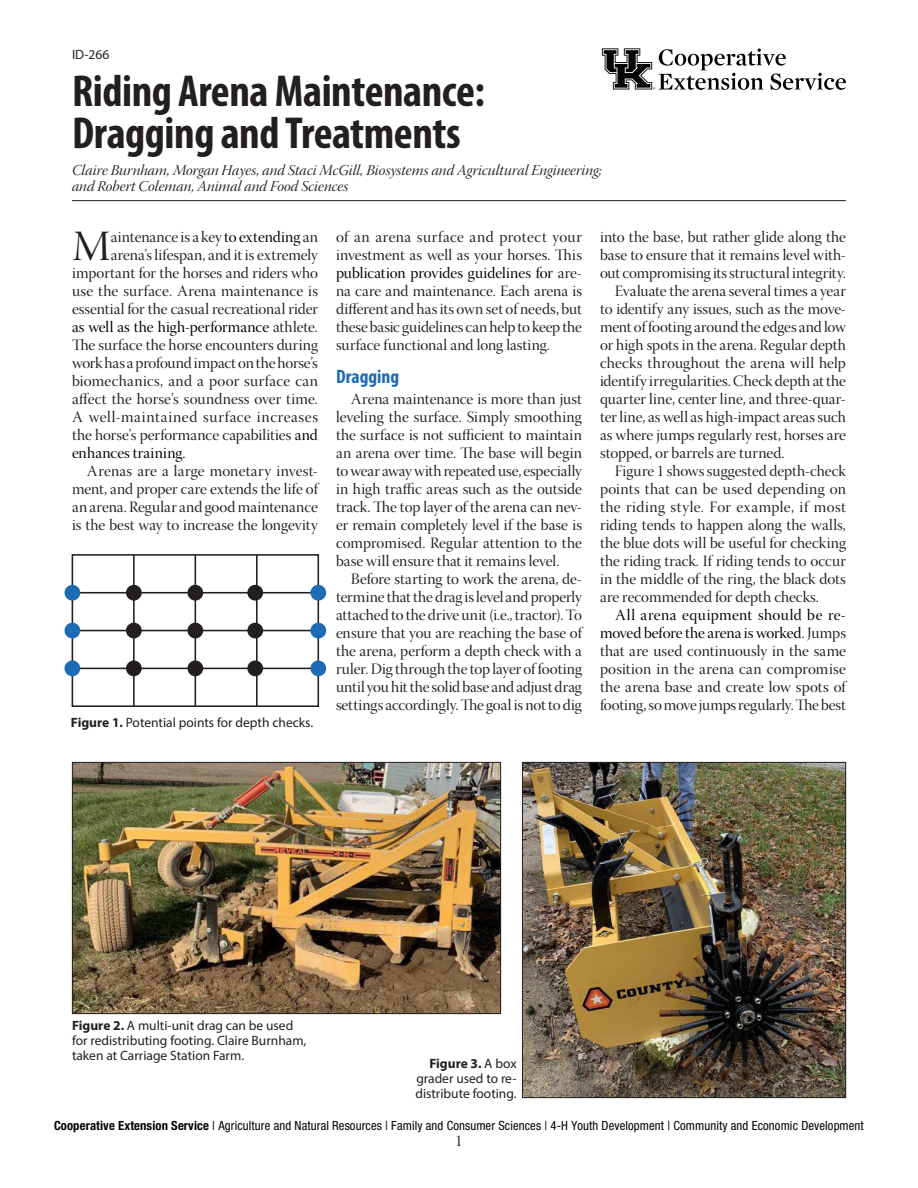
<style>
.page{position:relative;width:918px;height:1188px;background:#fff}
.page>*{position:absolute;margin:0;border:0;box-sizing:border-box;transform-origin:0 0}
.PubTitle{font:700 condensed 45px/42px "Myriad Pro";letter-spacing:-.01em;color:#231f20}
.body_drop_cap{font:43.05px "Warnock Pro Disp";color:#231f20}
._1{font:700 condensed 19.5px "Myriad Pro";color:#1d6ab5}
.body{font:15.75px/18px "Warnock Pro Disp";letter-spacing:-.005em;color:#231f20;text-align:justify}
.body_drop_cap-2{font:15.75px "Warnock Pro Disp";letter-spacing:.005em;color:#231f20}
.body_drop_cap-3{font:15.75px "Warnock Pro Disp";letter-spacing:.005em;color:#000}
.body_drop_cap-4{font:15.75px "Warnock Pro Disp";letter-spacing:-.015em;color:#231f20}
.body_drop_cap-5{font:15.75px "Warnock Pro Disp";letter-spacing:.04em;color:#231f20}
.Author{font:15px/16.5px "Warnock Pro It Disp";letter-spacing:.005em;color:#231f20}
.table__title{font:13.5px/15px "Myriad Pro";color:#231f20;text-align:justify}
.pub_number{font:13.5px "Myriad Pro";color:#231f20}
.t1{font:condensed 12.6px "Helvetica Neue LT Std";letter-spacing:.01em;color:#040503}
.s1{color:#000}
.s2{color:#231f20}
.s3{font-weight:700}
</style>
<div class="page">
<hr style="left:72px;top:200px;width:774px;height:1px;background:#231f20">
<div style="left:72px;top:554px;width:247px;height:153px;border:2px solid #231f20"></div>
<hr style="left:133px;top:555px;width:2px;height:151px;background:#231f20">
<hr style="left:195px;top:555px;width:1px;height:151px;background:#231f20">
<hr style="left:256px;top:555px;width:2px;height:151px;background:#231f20">
<hr style="left:72px;top:592px;width:246px;height:2px;background:#231f20">
<hr style="left:72px;top:630px;width:246px;height:1px;background:#231f20">
<hr style="left:72px;top:668px;width:246px;height:1px;background:#231f20">
<div style="left:64px;top:585px;width:16px;height:16px;background:#1d6ab5;border-radius:50%"></div>
<div style="left:64px;top:623px;width:16px;height:15px;background:#1d6ab5;border-radius:50%"></div>
<div style="left:64px;top:661px;width:16px;height:15px;background:#1d6ab5;border-radius:50%"></div>
<div style="left:126px;top:585px;width:16px;height:16px;background:#231f20;border-radius:50%"></div>
<div style="left:126px;top:623px;width:16px;height:15px;background:#231f20;border-radius:50%"></div>
<div style="left:126px;top:661px;width:16px;height:15px;background:#231f20;border-radius:50%"></div>
<div style="left:187px;top:585px;width:16px;height:16px;background:#231f20;border-radius:50%"></div>
<div style="left:187px;top:623px;width:16px;height:15px;background:#231f20;border-radius:50%"></div>
<div style="left:187px;top:661px;width:16px;height:15px;background:#231f20;border-radius:50%"></div>
<div style="left:247px;top:585px;width:16px;height:16px;background:#231f20;border-radius:50%"></div>
<div style="left:247px;top:623px;width:16px;height:15px;background:#231f20;border-radius:50%"></div>
<div style="left:247px;top:661px;width:16px;height:15px;background:#231f20;border-radius:50%"></div>
<div style="left:310px;top:585px;width:16px;height:16px;background:#1d6ab5;border-radius:50%"></div>
<div style="left:310px;top:623px;width:16px;height:15px;background:#1d6ab5;border-radius:50%"></div>
<div style="left:310px;top:661px;width:16px;height:15px;background:#1d6ab5;border-radius:50%"></div>
<img style="left:524px;top:764px;width:320px;height:332px">
<div style="left:522px;top:762px;width:324px;height:336px;border:1px solid #231f20"></div>
<img style="left:74px;top:764px;width:425px;height:248px">
<div style="left:72px;top:762px;width:429px;height:252px;border:1px solid #231f20"></div>
<svg style="left:602px;top:48px;width:244px;height:42px"></svg>
<p class="pub_number" style="left:72px;top:46px;width:39px">ID-266</p>
<p class="PubTitle" style="left:72px;top:69px;width:414px">Riding Arena Maintenance:<br>Dragging and Treatments</p>
<p class="Author" style="left:72px;top:163px;width:532px">Claire Burnham, Morgan Hayes, and Staci McGill, Biosystems and Agricultural Engineering; and Robert Coleman, Animal and Food Sciences</p>
<p class="body" style="left:336px;top:230px;width:248px">of an arena surface and protect your investment as well as your horses. This <span class="s1">publication provides guidelines for</span> are&shy;na care and maintenance. Each arena is different and has its own set of needs, but these basic guidelines can help to keep the surface functional and long lasting.</p>
<p class="_1" style="left:336px;top:364px;width:65px">Dragging</p>
<p class="body" style="left:336px;top:392px;width:248px;text-indent:15px">Arena maintenance is more than just leveling the surface. Simply smoothing the surface is not sufficient to maintain an arena over time. The base will begin to wear away with repeated use, especially in high traffic areas such as the outside track. The top layer of the arena can nev&shy;er remain completely level if the base is compromised. Regular attention to the base will ensure that it remains level.</p>
<p class="body" style="left:336px;top:572px;width:248px;text-indent:15px">Before starting to work the arena, de&shy;termine that the drag is level and properly attached to the drive unit (i.e., tractor). To ensure that you are reaching the base of the arena, perform a depth check with a ruler. Dig through the top layer of footing until you hit the solid base and adjust drag settings accordingly. The goal is not to dig</p>
<p class="body_drop_cap" style="left:72px;top:223px;width:40px">M</p>
<p class="body_drop_cap-2" style="left:111px;top:228px;width:209px">aintenance is a key <span class="s1">to extending</span> an</p>
<p class="body" style="left:600px;top:230px;width:248px">into the base, but rather glide along the base to ensure that it remains level with&shy;out compromising its structural integrity.</p>
<p class="body" style="left:600px;top:284px;width:248px;text-indent:15px">Evaluate the arena several times a year to identify any issues, such as the move&shy;ment of footing around the edges and low or high spots in the arena. Regular depth checks throughout the arena will help identify irregularities. Check depth at the quarter line, center line, and three-quar&shy;ter line, as well as high-impact areas such as where jumps regularly rest, horses are stopped, or barrels are turned.</p>
<p class="body" style="left:600px;top:464px;width:248px;text-indent:15px">Figure 1 shows suggested depth-check points that can be used depending on the riding style. For example, if most riding tends to happen along the walls, the blue dots will be useful for checking the riding track. If riding tends to occur in the middle of the ring, the black dots are recommended for depth checks.</p>
<p class="body" style="left:600px;top:608px;width:248px;text-indent:15px"><span class="s1">All arena equipment should be re&shy;moved before the arena is worked</span>. Jumps that are used continuously in the same position in the arena can compromise the arena base and create low spots of footing, so move jumps regularly. The best</p>
<p class="body_drop_cap-2" style="left:111px;top:246px;width:209px">arena’s lifespan, and it is extremely</p>
<p class="body_drop_cap-2" style="left:72px;top:264px;width:247px">important for the horses and riders who</p>
<p class="body_drop_cap-2" style="left:72px;top:282px;width:248px">use the surface. Arena maintenance is</p>
<p class="body_drop_cap-2" style="left:72px;top:300px;width:247px">essential for the casual recreational rider</p>
<p class="body_drop_cap-3" style="left:72px;top:318px;width:248px">as well as the high-performance <span class="s2">athlete.</span></p>
<p class="body_drop_cap-2" style="left:72px;top:336px;width:247px">The surface the horse encounters during</p>
<p class="body_drop_cap-4" style="left:72px;top:354px;width:247px">work has a profound impact on the horse’s</p>
<p class="body_drop_cap-2" style="left:72px;top:372px;width:248px">biomechanics, and a poor surface can</p>
<p class="body_drop_cap-2" style="left:72px;top:390px;width:247px">affect the horse’s soundness over time.</p>
<p class="body_drop_cap-5" style="left:72px;top:408px;width:248px">A well-maintained surface increases</p>
<p class="body_drop_cap-2" style="left:72px;top:426px;width:248px">the horse’s performance capabilities <span class="s1">and</span></p>
<p class="body_drop_cap-3" style="left:72px;top:444px;width:115px">enhances training.</p>
<p class="body" style="left:72px;top:464px;width:248px;text-indent:15px">Arenas are a large monetary invest&shy;ment, and proper care extends the life of an arena. Regular and goodmaintenance is the best way to increase the longevity</p>
<p class="table__title" style="left:71px;top:715px;width:244px"><span class="s3">Figure 1.</span> Potential points for depth checks.</p>
<p class="table__title" style="left:72px;top:1018px;width:236px;text-align:left"><span class="s3">Figure 2.</span> A multi-unit drag can be used for redistributing footing. Claire Burnham, taken at Carriage Station Farm.</p>
<p class="table__title" style="left:415px;top:1056px;width:103px;text-indent:14px"><span class="s3">Figure 3.</span> A box grader used to re&shy;distribute footing.</p>
<p class="t1" style="left:54px;top:1118px;width:811px"><span class="s3">Cooperative Extension Service</span> | Agriculture and Natural Resources | Family and Consumer Sciences | 4-H Youth Development | Community and Economic Development</p>
<p class="body" style="left:455px;top:1133px;width:9px">1</p>
</div>
